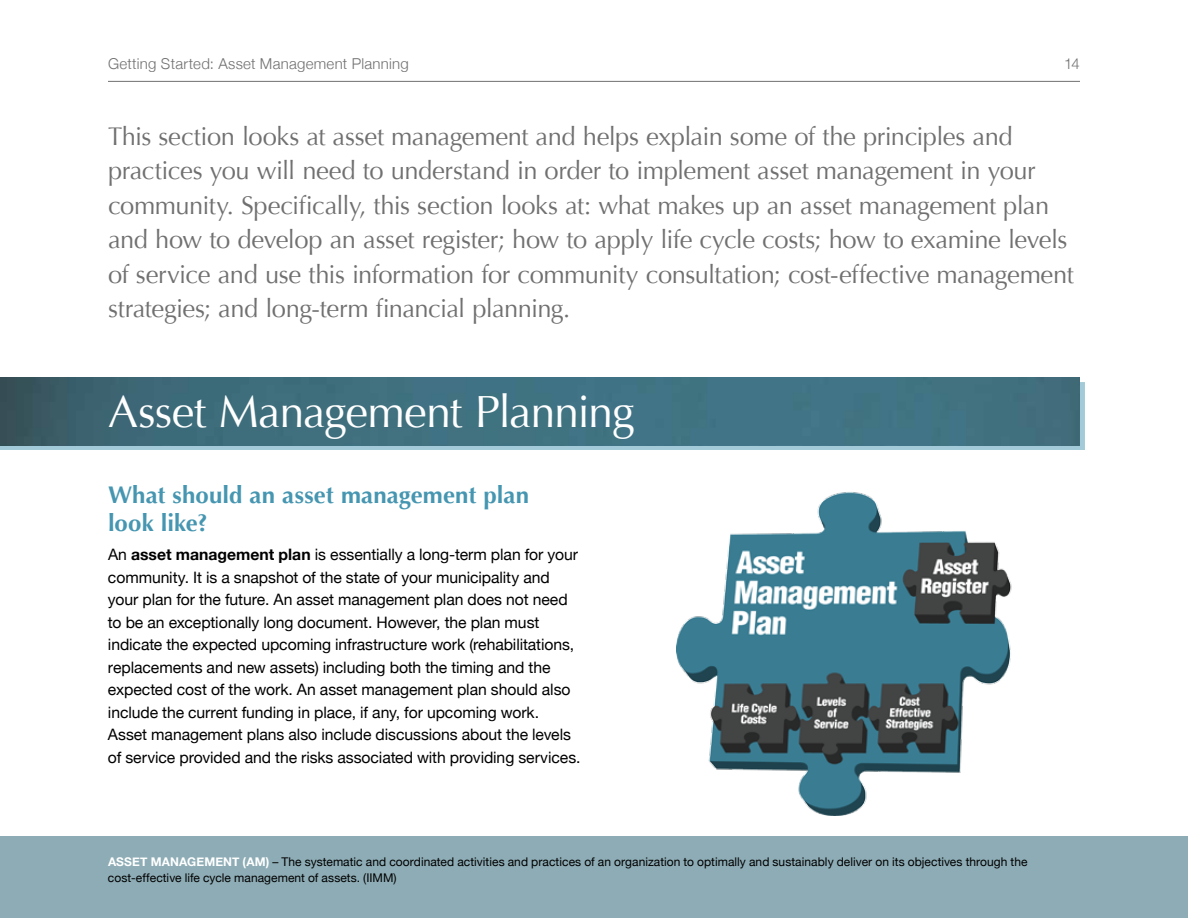
<style>
.page{position:relative;width:1188px;height:918px;background:#fff}
.page>*{position:absolute;margin:0;border:0;box-sizing:border-box;transform-origin:0 0}
.t1{font:45px "Optima";letter-spacing:-.025em;color:#fff}
.t2{font:25.5px/34.5px "Optima";letter-spacing:-.015em;color:#707070}
.t3{font:700 24px/27.6px "Optima";letter-spacing:.005em;color:#4696b1}
.t4{font:15.75px/22.5px "Helvetica Neue";letter-spacing:-.005em;color:#000}
.t5{font:300 15px "Helvetica Neue";letter-spacing:.015em;color:#707070}
.t6{font:12px/16.5px "Helvetica Neue";letter-spacing:.005em;color:#000}
.t7{font:700 12px "Helvetica Neue";color:#fff}
.s1{font-weight:700}
.s2{font-weight:700;color:#fff}
</style>
<div class="page">
<hr style="left:108px;top:81px;width:972px;height:1px;background:#707070">
<div style="left:0;top:382px;width:1085px;height:68px;background:#4696b1;opacity:.5"></div>
<img style="left:0;top:378px;width:1080px;height:67px">
<img style="left:676px;top:492px;width:336px;height:324px">
<div style="left:0;top:837px;width:1188px;height:81px;background:#8dacb5"></div>
<p class="t5" style="left:108px;top:54px;width:302px">Getting Started: Asset Management Planning</p>
<p class="t5" style="left:1064px;top:54px;width:17px">14</p>
<p class="t2" style="left:108px;top:119px;width:967px">This section looks at asset management and helps explain some of the principles and practices you will need to understand in order to implement asset management in your community. Specifically, this section looks at: what makes up an asset management plan and how to develop an asset register; how to apply life cycle costs; how to examine levels of service and use this information for community consultation; cost-effective management strategies; and long-term financial planning.</p>
<h1 class="t1" style="left:108px;top:385px;width:528px">Asset Management Planning</h1>
<h3 class="t3" style="left:108px;top:482px;width:423px">What should an asset management plan look like?</h3>
<p class="t4" style="left:108px;top:543px;width:474px">An <span class="s1">asset management plan</span> is essentially a long-term plan for your community. It is a snapshot of the state of your municipality and your plan for the future. An asset management plan does not need to be an exceptionally long document. However, the plan must indicate the expected upcoming infrastructure work (rehabilitations, replacements and new assets) including both the timing and the expected cost of the work. An asset management plan should also include the current funding in place, if any, for upcoming work.<br>Asset management plans also include discussions about the levels of service provided and the risks associated with providing services.</p>
<p class="t7" style="left:108px;top:854px;width:17px">Asse</p>
<p class="t7" style="left:140px;top:854px;width:32px">t Managemen</p>
<p class="t6" style="left:108px;top:853px;width:921px;text-indent:124px"><span class="s2">t (AM)</span> – The systematic and coordinated activities and practices of an organization to optimally and sustainably deliver on its objectives through the cost-effective life cycle management of assets. (IIMM)</p>
</div>
